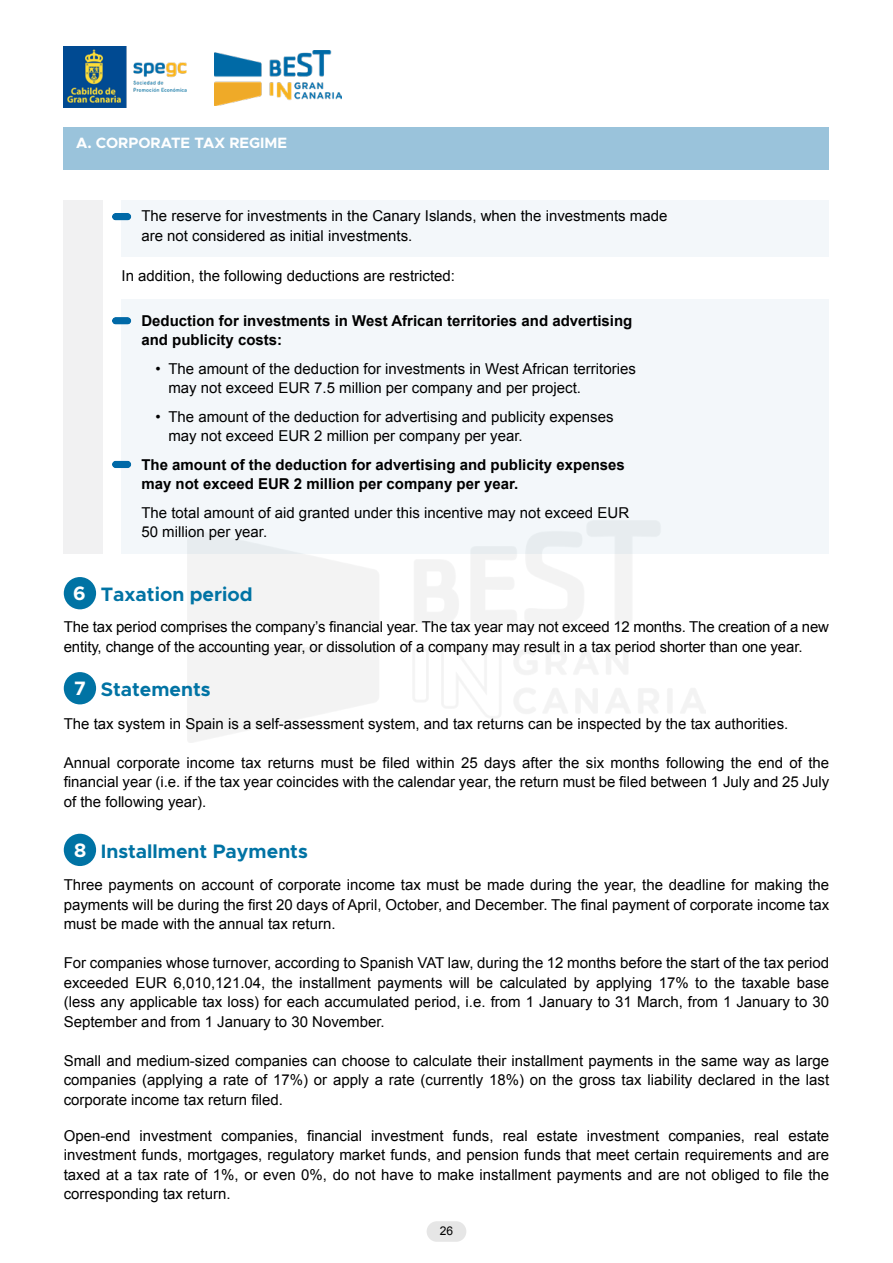
<style>
.page{position:relative;width:893px;height:1263px;background:#fff}
.page>*{position:absolute;margin:0;border:0;box-sizing:border-box;transform-origin:0 0}
.t1{font:700 19.5px "Metropolis";color:#0073a4}
.t2{font:700 19.5px "Metropolis";color:#fff}
.t3{font:15px/19.5px "Arial";color:#000}
.t4{font:700 15px/19.5px "Arial";color:#000}
.t5{font:700 15px "Metropolis";color:#fff}
.t6{font:12px "Arial";color:#000}
</style>
<div class="page">
<div style="left:427px;top:1221px;width:39px;height:21px;background:#e6e6e6;border-radius:10px"></div>
<img style="left:214px;top:51px;width:128px;height:54px">
<img style="left:64px;top:47px;width:122px;height:61px">
<div style="left:64px;top:128px;width:765px;height:42px;background:#9ac3db"></div>
<div style="left:64px;top:200px;width:39px;height:353px;background:#f1f1f2"></div>
<div style="left:122px;top:200px;width:707px;height:57px;background:#f3f7fa"></div>
<div style="left:122px;top:299px;width:707px;height:254px;background:#f3f7fa"></div>
<div style="left:112px;top:213px;width:19px;height:7px;background:#0069a7;border-radius:4px"></div>
<div style="left:112px;top:317px;width:19px;height:7px;background:#0069a7;border-radius:4px"></div>
<div style="left:112px;top:461px;width:19px;height:7px;background:#0069a7;border-radius:4px"></div>
<div style="left:64px;top:577px;width:32px;height:32px;background:#0073a4;border-radius:50%"></div>
<div style="left:64px;top:672px;width:32px;height:32px;background:#0073a4;border-radius:50%"></div>
<div style="left:64px;top:834px;width:32px;height:32px;background:#0073a4;border-radius:50%"></div>
<p class="t5" style="left:76px;top:133px;width:213px">A. CORPORATE TAX REGIME</p>
<p class="t3" style="left:141px;top:207px;width:528px">The reserve for investments in the Canary Islands, when the investments made are not considered as initial investments.</p>
<p class="t3" style="left:122px;top:266px;width:335px">In addition, the following deductions are restricted:</p>
<p class="t4" style="left:141px;top:311px;width:492px">Deduction for investments in West African territories and advertising and publicity costs:</p>
<p class="t3" style="left:168px;top:359px;width:469px;text-indent:-13px">• The amount of the deduction for investments in West African territories may not exceed EUR 7.5 million per company and per project.</p>
<p class="t3" style="left:168px;top:407px;width:447px;text-indent:-13px">• The amount of the deduction for advertising and publicity expenses may not exceed EUR 2 million per company per year.</p>
<p class="t4" style="left:141px;top:455px;width:485px">The amount of the deduction for advertising and publicity expenses may not exceed EUR 2 million per company per year.</p>
<p class="t3" style="left:141px;top:503px;width:489px">The total amount of aid granted under this incentive may not exceed EUR<br>50 million per year.</p>
<h1 class="t2" style="left:73px;top:581px;width:14px">6</h1>
<h1 class="t1" style="left:101px;top:582px;width:153px">Taxation period</h1>
<p class="t3" style="left:64px;top:617px;width:767px">The tax period comprises the company’s financial year. The tax year may not exceed 12 months. The creation of a new entity, change of the accounting year, or dissolution of a company may result in a tax period shorter than one year.</p>
<h1 class="t2" style="left:74px;top:676px;width:13px">7</h1>
<h1 class="t1" style="left:101px;top:677px;width:111px">Statements</h1>
<p class="t3" style="left:64px;top:714px;width:726px">The tax system in Spain is a self-assessment system, and tax returns can be inspected by the tax authorities.</p>
<p class="t3" style="left:64px;top:753px;width:767px;text-align:justify">Annual corporate income tax returns must be filed within 25 days after the six months following the end of the financial year (i.e. if the tax year coincides with the calendar year, the return must be filed between 1 July and 25 July of the following year).</p>
<h1 class="t2" style="left:74px;top:838px;width:14px">8</h1>
<h1 class="t1" style="left:101px;top:838px;width:209px">Installment Payments</h1>
<p class="t3" style="left:64px;top:875px;width:767px;text-align:justify">Three payments on account of corporate income tax must be made during the year, the deadline for making the payments will be during the first 20 days of April, October, and December. The final payment of corporate income tax must be made with the annual tax return.</p>
<p class="t3" style="left:64px;top:953px;width:767px;text-align:justify">For companies whose turnover, according to Spanish VAT law, during the 12 months before the start of the tax period exceeded EUR 6,010,121.04, the installment payments will be calculated by applying 17% to the taxable base (less any applicable tax loss) for each accumulated period, i.e. from 1 January to 31 March, from 1 January to 30<br>September and from 1 January to 30 November.</p>
<p class="t3" style="left:64px;top:1051px;width:767px;text-align:justify">Small and medium-sized companies can choose to calculate their installment payments in the same way as large companies (applying a rate of 17%) or apply a rate (currently 18%) on the gross tax liability declared in the last corporate income tax return filed.</p>
<p class="t3" style="left:64px;top:1126px;width:767px;text-align:justify">Open-end investment companies, financial investment funds, real estate investment companies, real estate investment funds, mortgages, regulatory market funds, and pension funds that meet certain requirements and are taxed at a tax rate of 1%, or even 0%, do not have to make installment payments and are not obliged to file the corresponding tax return.</p>
<p class="t6" style="left:440px;top:1223px;width:15px">26</p>
</div>
